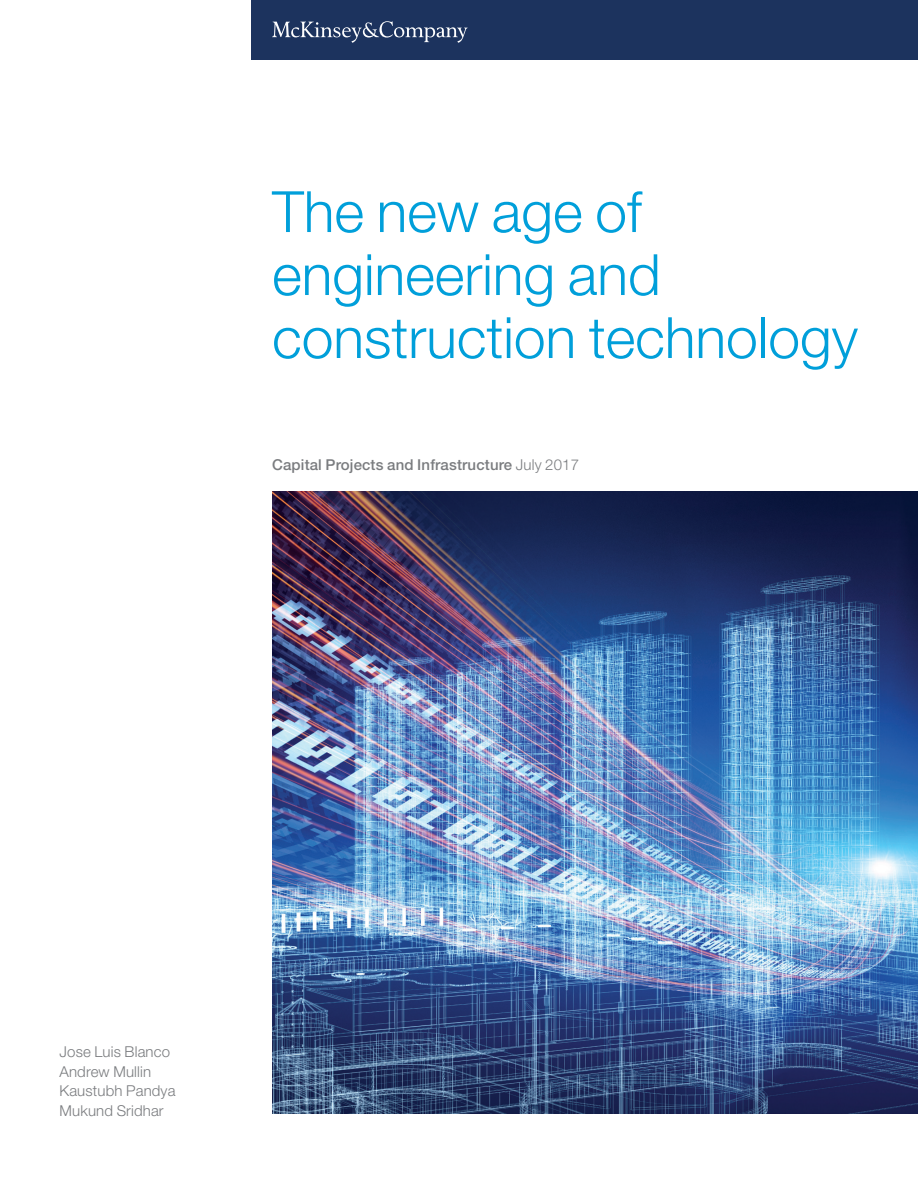
<style>
.page{position:relative;width:918px;height:1188px;background:#fff}
.page>*{position:absolute;margin:0;border:0;box-sizing:border-box;transform-origin:0 0}
.t1{font:300 57px/63px "Helvetica Neue LT Std";color:#009fda}
.t2{font:300 15px/19.5px "Helvetica Neue LT Std";letter-spacing:.01em;color:#7a7c7f}
.t3{font:500 15px "Helvetica Neue LT Std";letter-spacing:.01em;color:#7a7c7f}
.s1{font-weight:300}
</style>
<div class="page">
<div style="left:251px;top:0;width:667px;height:60px;background:#1c335e"></div>
<svg style="left:272px;top:21px;width:196px;height:22px"></svg>
<img style="left:272px;top:491px;width:646px;height:622px">
<h1 class="t1" style="left:272px;top:179px;width:587px">The new age of engineering and construction technology</h1>
<p class="t3" style="left:272px;top:455px;width:308px">Capital Projects and Infrastructure <span class="s1">July 2017</span></p>
<p class="t2" style="left:60px;top:1042px;width:117px">Jose Luis Blanco<br>Andrew Mullin<br>Kaustubh Pandya<br>Mukund Sridhar</p>
</div>
